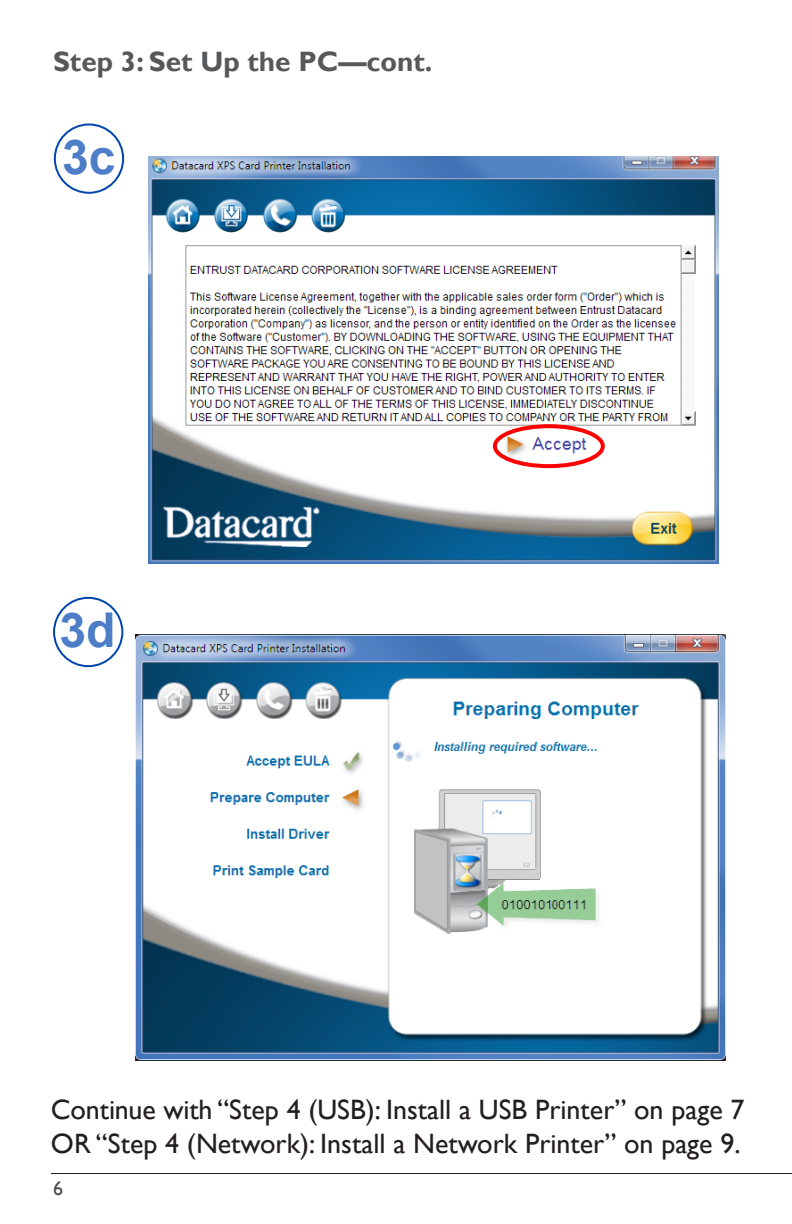
<style>
.page{position:relative;width:792px;height:1224px;background:#fff}
.page>*{position:absolute;margin:0;border:0;box-sizing:border-box;transform-origin:0 0}
.StepLetter{font:700 48px "Arial";color:#4d7dc6}
.GoTo{font:28px/33.6px "Gill Sans";color:#231f20}
.H2_continue{font:700 28px "Gill Sans";color:#57585a}
.t1{font:20px "Gill Sans";color:#4b4c4d}
</style>
<div class="page">
<hr style="left:51px;top:1173px;width:741px;height:1px;background:#231f20">
<img style="left:136px;top:634px;width:590px;height:426px">
<img style="left:148px;top:157px;width:570px;height:407px">
<div style="left:493px;top:424px;width:112px;height:44px;border:4px solid #f00;border-radius:50%"></div>
<div style="left:54px;top:123px;width:70px;height:71px;border:2px solid #0046ad;border-radius:50%"></div>
<div style="left:53px;top:597px;width:70px;height:70px;border:2px solid #0046ad;border-radius:50%"></div>
<p class="H2_continue" style="left:53px;top:45px;width:381px">Step 3: Set Up the PC—cont.</p>
<p class="StepLetter" style="left:62px;top:125px;width:55px">3c</p>
<p class="StepLetter" style="left:59px;top:598px;width:58px">3d</p>
<p class="GoTo" style="left:51px;top:1094px;width:695px">Continue with “Step 4 (USB): Install a USB Printer” on page 7<br>OR “Step 4 (Network): Install a Network Printer” on page 9.</p>
<p class="t1" style="left:53px;top:1176px;width:11px">6</p>
</div>
